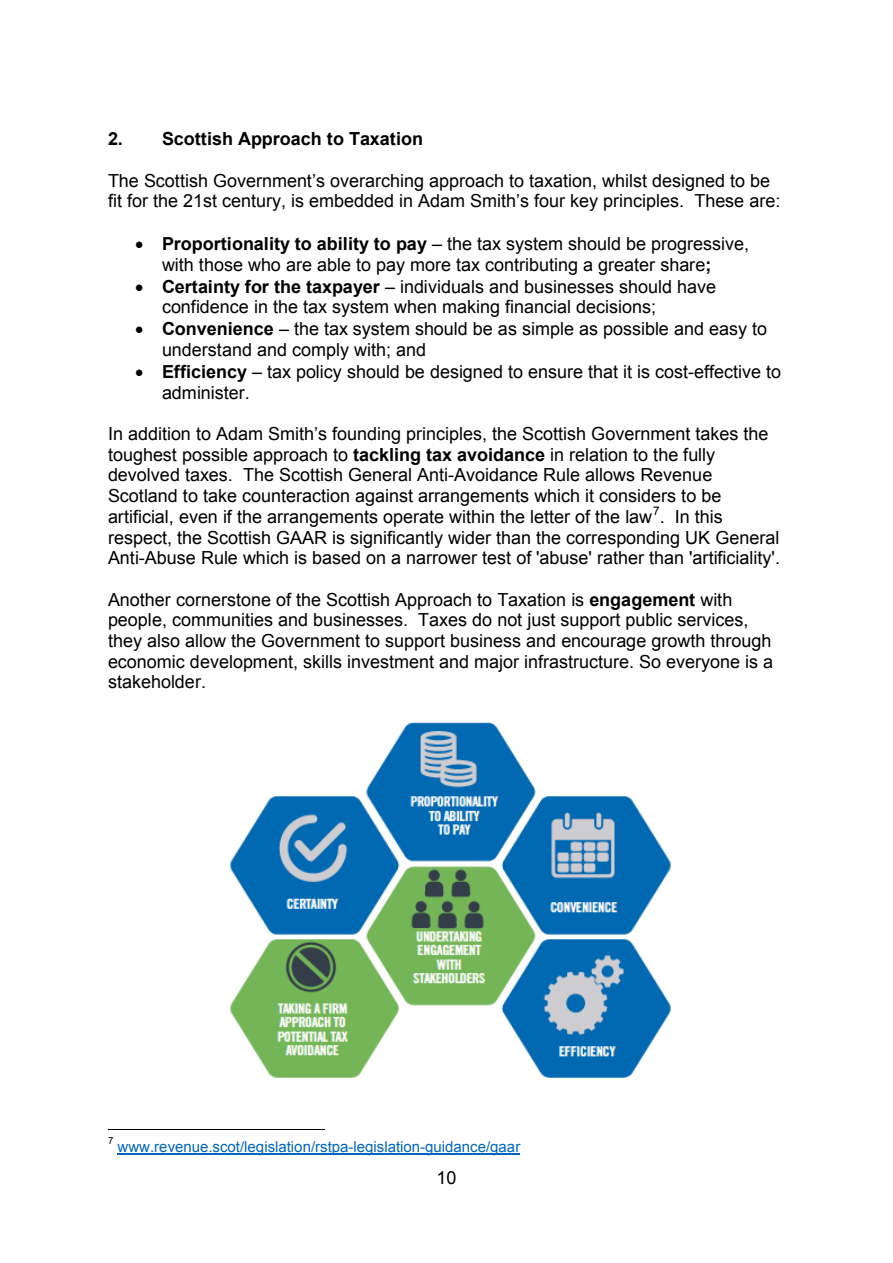
<style>
.page{position:relative;width:893px;height:1263px;background:#fff}
.page>*{position:absolute;margin:0;border:0;box-sizing:border-box;transform-origin:0 0}
.t1{font:18px/20.7px "Arial";color:#000}
.t2{font:18px/20.7px "Arial";color:#000003}
.t3{font:700 18px "Arial";color:#000}
.t4{font:15px "Arial";color:#0065bd}
.t5{font:12px "Arial";color:#000003}
.t6{font:9.75px "Arial";color:#000}
.s1{font-weight:700}
.s2{color:#000003}
</style>
<div class="page">
<hr style="left:108px;top:1129px;width:216px;height:1px;background:#000">
<hr style="left:118px;top:1153px;width:402px;height:1px;background:#0065bd">
<img style="left:230px;top:722px;width:441px;height:356px">
<p class="t3" style="left:108px;top:127px;width:317px">2. Scottish Approach to Taxation</p>
<p class="t1" style="left:108px;top:170px;width:674px">The Scottish Government’s overarching approach to taxation, whilst designed to be fit for the 21st century, is embedded in Adam Smith’s four key principles. These are:</p>
<p class="t1" style="left:135px;top:234px;width:616px;text-align:center">• <span class="s1">Proportionality to ability to pay</span> – the tax system should be progressive, with those who are able to pay more tax contributing a greater share<span class="s1">;</span></p>
<p class="t1" style="left:162px;top:276px;width:556px;text-indent:-27px">• <span class="s1">Certainty for the taxpayer</span> – individuals and businesses should have confidence in the tax system when making financial decisions;</p>
<p class="t1" style="left:162px;top:319px;width:607px;text-indent:-27px">• <span class="s1">Convenience</span> – the tax system should be as simple as possible and easy to understand and comply with; and</p>
<p class="t1" style="left:162px;top:361px;width:621px;text-indent:-27px">• <span class="s1">Efficiency</span> – tax policy should be designed to ensure that it is cost-effective to administer.</p>
<p class="t2" style="left:108px;top:424px;width:662px">In addition to Adam Smith’s founding principles, the Scottish Government takes the toughest possible approach to <span class="s1">tackling tax avoidance</span> in relation to the fully devolved taxes. The Scottish General Anti-Avoidance Rule allows Revenue Scotland to take counteraction against arrangements which it considers to be artificial, even if the arrangements operate within the letter of the law . In this</p>
<p class="t5" style="left:653px;top:502px;width:8px">7</p>
<p class="t1" style="left:108px;top:527px;width:673px"><span class="s2">respect,</span> the Scottish GAAR is significantly wider than the corresponding UK General<br>Anti-Abuse Rule which is based on a narrower test of 'abuse' rather than 'artificiality'.</p>
<p class="t1" style="left:108px;top:589px;width:667px">Another cornerstone of the Scottish Approach to Taxation is <span class="s1">engagement</span> with people, communities and businesses. Taxes do not just support public services, they also allow the Government to support business and encourage growth through economic development, skills investment and major infrastructure. So everyone is a stakeholder.</p>
<p class="t6" style="left:108px;top:1134px;width:7px">7</p>
<p class="t4" style="left:118px;top:1136px;width:404px">www.revenue.scot/legislation/rstpa-legislation-guidance/gaar</p>
<p class="t1" style="left:436px;top:1168px;width:21px">10</p>
</div>
